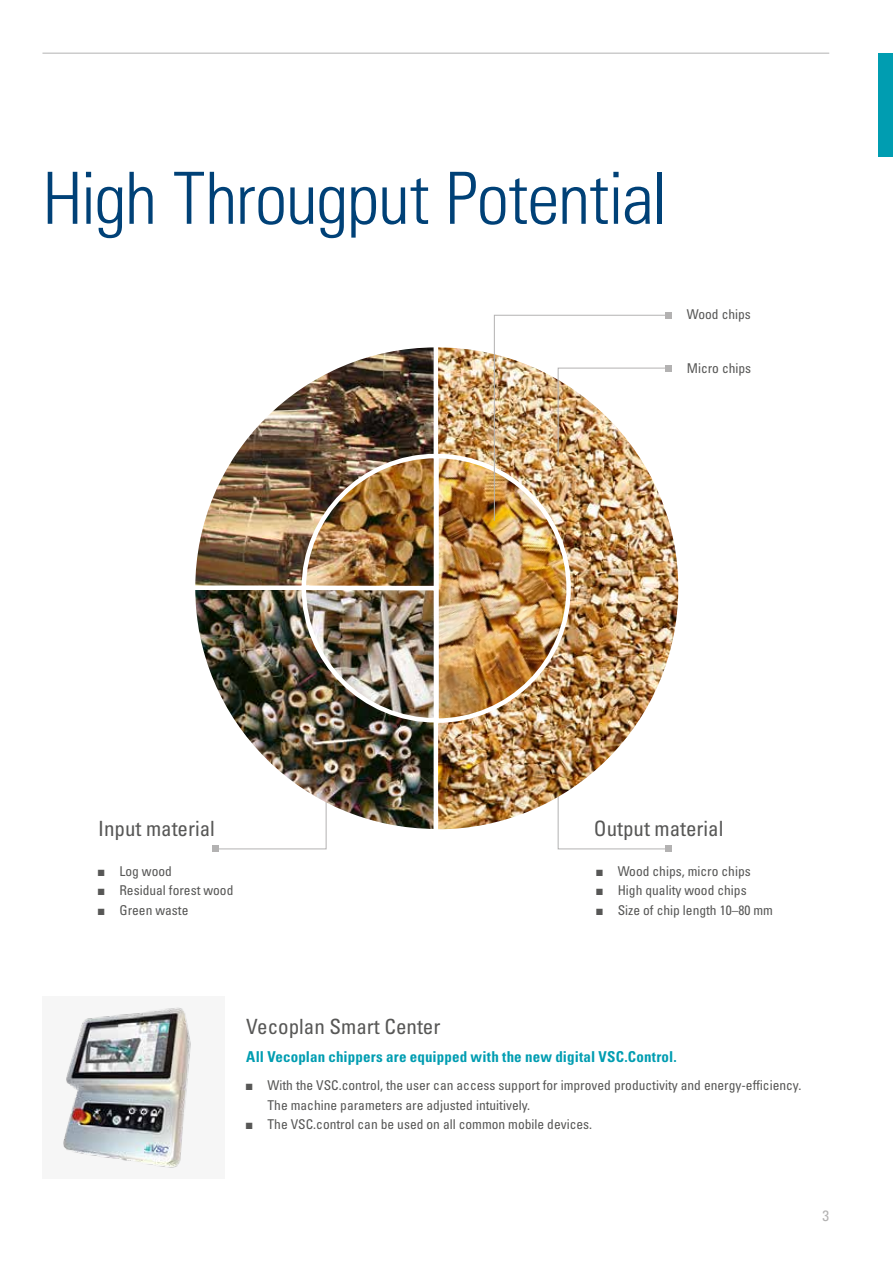
<style>
.page{position:relative;width:893px;height:1263px;background:#fff}
.page>*{position:absolute;margin:0;border:0;box-sizing:border-box;transform-origin:0 0}
.t1{font:300 condensed 72px "Univers LT Pro";letter-spacing:-.02em;color:#004177}
.t2{font:condensed 21px "Univers LT Pro";color:#575756}
.t3{font:700 condensed 15px "Univers LT Pro";letter-spacing:.01em;color:#009db1}
.t4{font:condensed 15px "Univers LT Pro";color:#b3b2b2}
.t5{font:condensed 13.5px/19.5px "Univers LT Pro";color:#575756}
.s1{font-family:"Arial Narrow";font-stretch:normal}
</style>
<div class="page">
<div style="left:665px;top:846px;width:7px;height:6px;background:#b3b2b2"></div>
<div style="left:212px;top:846px;width:7px;height:6px;background:#b3b2b2"></div>
<img style="left:195px;top:371px;width:483px;height:313px">
<div style="left:665px;top:312px;width:7px;height:7px;background:#b3b2b2"></div>
<div style="left:665px;top:365px;width:7px;height:6px;background:#b3b2b2"></div>
<img style="left:215px;top:314px;width:454px;height:536px">
<div style="left:194px;top:585px;width:115px;height:5px;background:#fff"></div>
<hr style="left:434px;top:718px;width:4px;height:115px;background:#fff">
<hr style="left:434px;top:343px;width:4px;height:115px;background:#fff">
<div style="left:42px;top:996px;width:183px;height:183px;background:#f6f6f6"></div>
<img style="left:63px;top:1008px;width:128px;height:160px">
<hr style="left:42px;top:53px;width:787px;height:1px;background:#b3b2b2">
<div style="left:878px;top:53px;width:15px;height:104px;background:#009db1"></div>
<h1 class="t1" style="left:43px;top:150px;width:627px">High Througput Potential</h1>
<p class="t5" style="left:687px;top:304px;width:66px">Wood chips</p>
<p class="t5" style="left:687px;top:358px;width:66px">Micro chips</p>
<h2 class="t2" style="left:98px;top:815px;width:118px">Input material</h2>
<h2 class="t2" style="left:594px;top:815px;width:131px">Output material</h2>
<p class="t5" style="left:596px;top:861px;width:156px"><span class="s1">■</span> Wood chips, micro chips</p>
<p class="t5" style="left:596px;top:880px;width:152px"><span class="s1">■</span> High quality wood chips</p>
<p class="t5" style="left:596px;top:900px;width:178px"><span class="s1">■</span> Size of chip length 10–80 mm</p>
<p class="t5" style="left:98px;top:861px;width:75px"><span class="s1">■</span> Log wood</p>
<p class="t5" style="left:98px;top:880px;width:137px"><span class="s1">■</span> Residual forest wood</p>
<p class="t5" style="left:98px;top:900px;width:92px"><span class="s1">■</span> Green waste</p>
<h2 class="t2" style="left:246px;top:1013px;width:196px">Vecoplan Smart Center</h2>
<p class="t3" style="left:246px;top:1047px;width:432px">All Vecoplan chippers are equipped with the new digital VSC.Control.</p>
<p class="t5" style="left:268px;top:1075px;width:535px;text-indent:-21px"><span class="s1">■</span> With the VSC.control, the user can access support for improved productivity and energy-efficiency.<br>The machine parameters are adjusted intuitively.</p>
<p class="t5" style="left:246px;top:1114px;width:347px"><span class="s1">■</span> The VSC.control can be used on all common mobile devices.</p>
<p class="t4" style="left:822px;top:1206px;width:8px">3</p>
</div>
